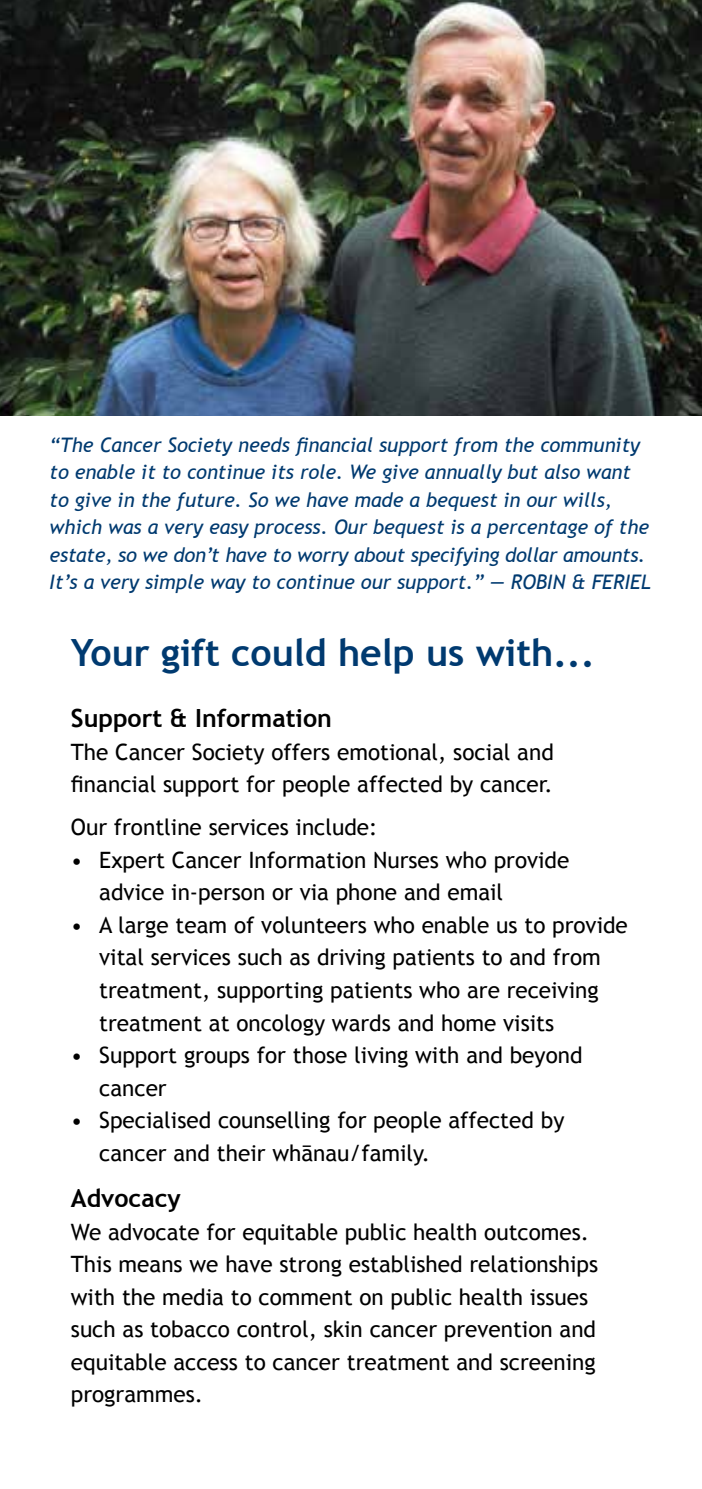
<style>
.page{position:relative;width:702px;height:1489px;background:#fff}
.page>*{position:absolute;margin:0;border:0;box-sizing:border-box;transform-origin:0 0}
.t1{font:700 37.5px "Trebuchet MS";color:#003a70}
.t2{font:700 25px "Trebuchet MS";color:#000}
.t3{font:22.5px/32.5px "Trebuchet MS";color:#000}
.t4{font:italic 20px/27.5px "Trebuchet MS";color:#003a70}
</style>
<div class="page">
<img style="left:0;top:0;width:702px;height:415px">
<p class="t4" style="left:50px;top:431px;width:603px">“The Cancer Society needs financial support from the community to enable it to continue its role. We give annually but also want to give in the future. So we have made a bequest in our wills, which was a very easy process. Our bequest is a percentage of the estate, so we don’t have to worry about specifying dollar amounts.<br>It’s a very simple way to continue our support.” — ROBIN &amp; FERIEL</p>
<h1 class="t1" style="left:71px;top:636px;width:525px">Your gift could help us with...</h1>
<p class="t2" style="left:71px;top:707px;width:262px">Support &amp; Information</p>
<p class="t3" style="left:71px;top:735px;width:484px">The Cancer Society offers emotional, social and financial support for people affected by cancer.</p>
<p class="t3" style="left:71px;top:811px;width:308px">Our frontline services include:</p>
<p class="t3" style="left:99px;top:845px;width:471px;text-indent:-28px">• Expert Cancer Information Nurses who provide advice in-person or via phone and email</p>
<p class="t3" style="left:99px;top:910px;width:530px;text-indent:-28px">• A large team of volunteers who enable us to provide vital services such as driving patients to and from treatment, supporting patients who are receiving treatment at oncology wards and home visits</p>
<p class="t3" style="left:99px;top:1040px;width:485px;text-indent:-28px">• Support groups for those living with and beyond cancer</p>
<p class="t3" style="left:99px;top:1105px;width:466px;text-indent:-28px">• Specialised counselling for people affected by cancer and their whānau/family.</p>
<p class="t2" style="left:71px;top:1186px;width:111px">Advocacy</p>
<p class="t3" style="left:71px;top:1215px;width:528px">We advocate for equitable public health outcomes.<br>This means we have strong established relationships with the media to comment on public health issues such as tobacco control, skin cancer prevention and equitable access to cancer treatment and screening programmes.</p>
</div>
